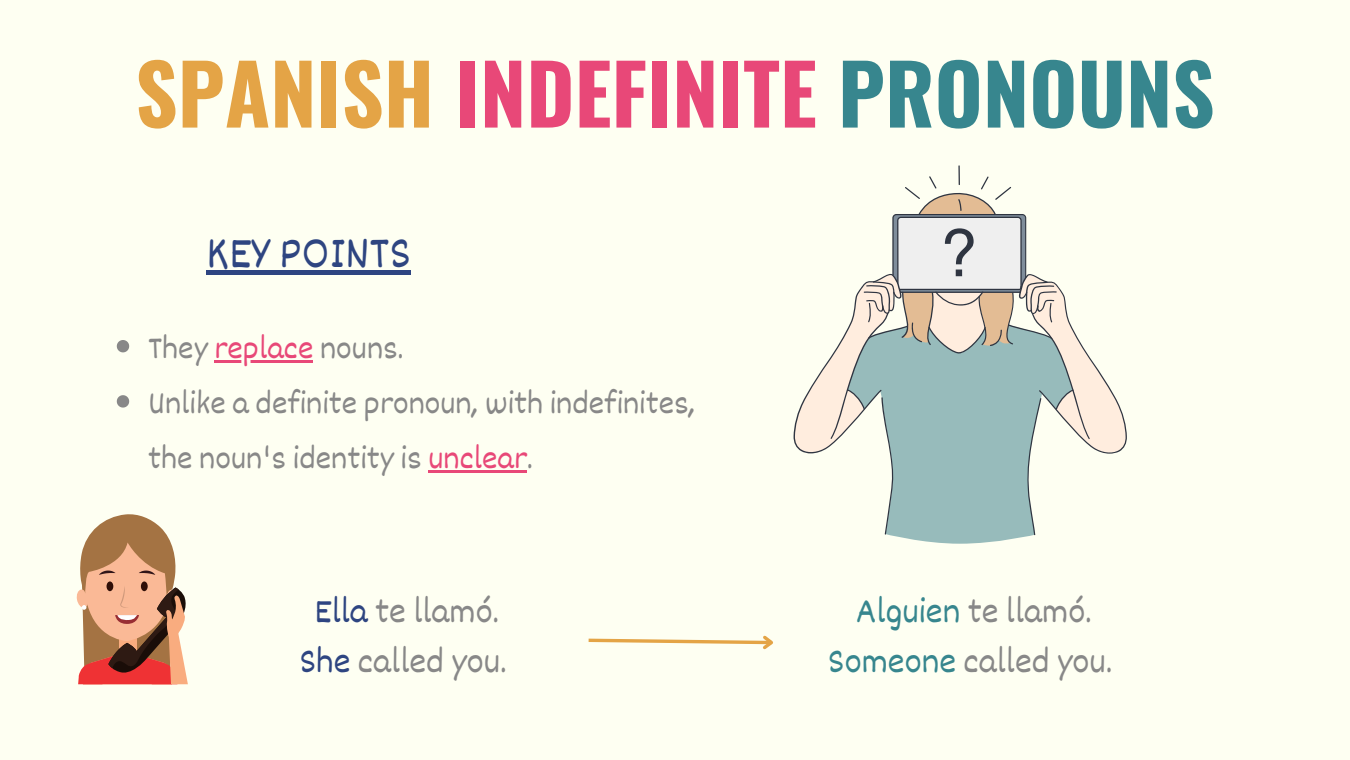
<style>
.page{position:relative;width:1350px;height:760px;background:#fff}
.page>*{position:absolute;margin:0;border:0;box-sizing:border-box;transform-origin:0 0}
.t1{font:700 82.5px "Oswald";color:#e84878}
.t2{font:46.5px "Dekko";color:#2e4581}
.t3{font:36px/49.5px "Dekko";color:#888;text-align:center}
.t4{font:33px/55.2px "Dekko";color:#888}
.s1{color:#e4a446}
.s2{color:#37868e}
.s3{color:#e84878}
.s4{color:#2e4581}
</style>
<div class="page">
<div style="left:0;top:0;width:1350px;height:759px;background:#fefff2"></div>
<svg style="left:889px;top:535px;width:146px;height:8px"></svg>
<hr style="left:958px;top:165px;width:2px;height:20px;background:#2f3541">
<svg style="left:793px;top:176px;width:334px;height:359px"></svg>
<svg style="left:76px;top:514px;width:112px;height:170px"></svg>
<hr style="left:206px;top:270px;width:205px;height:4px;background:#2e4581">
<svg style="left:117px;top:340px;width:12px;height:12px"></svg>
<hr style="left:215px;top:360px;width:98px;height:2px;background:#e84878">
<svg style="left:117px;top:395px;width:12px;height:12px"></svg>
<hr style="left:428px;top:470px;width:99px;height:2px;background:#e84878">
<svg style="left:588px;top:635px;width:185px;height:15px"></svg>
<h1 class="t1" style="left:135px;top:29px;width:1081px"><span class="s1">SPANISH</span> INDEFINITE <span class="s2">PRONOUNS</span></h1>
<h2 class="t2" style="left:206px;top:223px;width:206px">KEY POINTS</h2>
<p class="t4" style="left:148px;top:319px;width:549px">They <span class="s3">replace</span> nouns.<br>Unlike a definite pronoun, with indefinites, the noun's identity is <span class="s3">unclear</span>.</p>
<p class="t3" style="left:299px;top:585px;width:209px"><span class="s4">Ella</span> te llamó.<br><span class="s4">She</span> called you.</p>
<p class="t3" style="left:828px;top:585px;width:286px"><span class="s2">Alguien</span> te llamó.<br><span class="s2">Someone</span> called you.</p>
</div>
